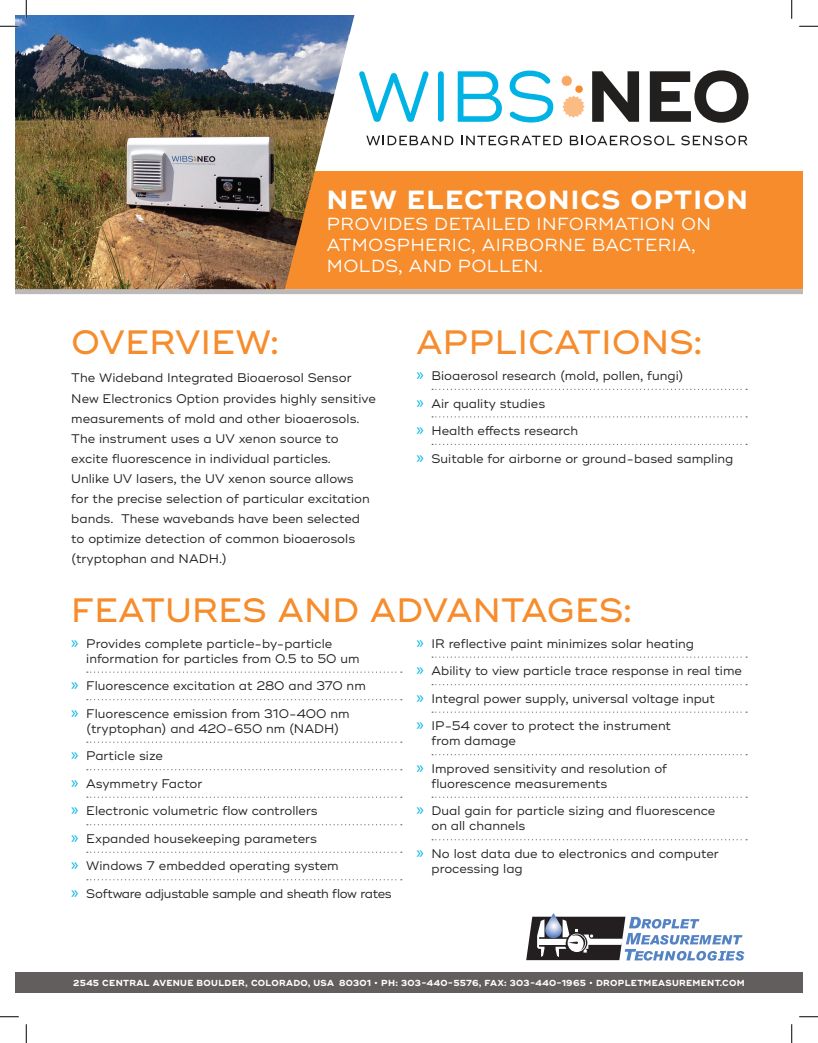
<style>
.page{position:relative;width:818px;height:1043px;background:#fff}
.page>*{position:absolute;margin:0;border:0;box-sizing:border-box;transform-origin:0 0}
.t1{font:500 33.75px "Ridley Grotesk";letter-spacing:.01em;color:#f68c2c}
.t2{font:700 26.25px "Ridley Grotesk";letter-spacing:.045em;color:#fff}
.t3{font:17.5px/21px "Ridley Grotesk";letter-spacing:.02em;color:#fff}
.t4{font:12.5px/20px "Ridley Grotesk";color:#21201f}
.t5{font:12.5px/27.5px "Ridley Grotesk";letter-spacing:-.02em;color:#21201f}
.t6{font:700 8.75px "Ridley Grotesk";letter-spacing:.035em;color:#fff}
.s1{font-family:"Myriad Pro";font-size:17.5px;color:#00b3e4}
</style>
<div class="page">
<svg style="left:526px;top:913px;width:218px;height:47px"></svg>
<div style="left:15px;top:971px;width:787px;height:21px;background:#625e5d"></div>
<div style="left:185px;top:172px;width:617px;height:117px;background:#f68c2c"></div>
<svg style="left:87px;top:671px;width:315px;height:1px"></svg>
<svg style="left:87px;top:699px;width:315px;height:1px"></svg>
<svg style="left:87px;top:741px;width:315px;height:1px"></svg>
<svg style="left:87px;top:769px;width:315px;height:1px"></svg>
<svg style="left:87px;top:796px;width:315px;height:1px"></svg>
<svg style="left:87px;top:824px;width:315px;height:1px"></svg>
<svg style="left:87px;top:851px;width:315px;height:1px"></svg>
<svg style="left:87px;top:879px;width:315px;height:1px"></svg>
<svg style="left:432px;top:656px;width:315px;height:1px"></svg>
<svg style="left:432px;top:684px;width:315px;height:1px"></svg>
<svg style="left:432px;top:711px;width:315px;height:1px"></svg>
<svg style="left:432px;top:754px;width:315px;height:1px"></svg>
<svg style="left:432px;top:796px;width:315px;height:1px"></svg>
<svg style="left:432px;top:839px;width:315px;height:1px"></svg>
<svg style="left:432px;top:389px;width:315px;height:1px"></svg>
<svg style="left:432px;top:416px;width:315px;height:1px"></svg>
<svg style="left:432px;top:444px;width:315px;height:1px"></svg>
<img style="left:15px;top:15px;width:339px;height:274px">
<svg style="left:366px;top:136px;width:87px;height:9px"></svg>
<svg style="left:461px;top:135px;width:101px;height:10px"></svg>
<svg style="left:570px;top:135px;width:104px;height:10px"></svg>
<svg style="left:681px;top:135px;width:66px;height:10px"></svg>
<svg style="left:359px;top:71px;width:70px;height:51px"></svg>
<div style="left:438px;top:71px;width:6px;height:51px;background:#00b3e4;border-radius:3px"></div>
<svg style="left:457px;top:71px;width:45px;height:51px"></svg>
<svg style="left:509px;top:71px;width:44px;height:51px"></svg>
<svg style="left:592px;top:71px;width:47px;height:51px"></svg>
<svg style="left:649px;top:70px;width:99px;height:53px"></svg>
<svg style="left:561px;top:75px;width:23px;height:43px"></svg>
<div style="left:15px;top:289px;width:787px;height:5px;background:#bdb9b9"></div>
<svg style="left:0;top:25px;width:19px;height:2px"></svg>
<svg style="left:799px;top:25px;width:19px;height:2px"></svg>
<svg style="left:0;top:1016px;width:19px;height:1px"></svg>
<svg style="left:799px;top:1016px;width:19px;height:1px"></svg>
<svg style="left:25px;top:0;width:2px;height:19px"></svg>
<svg style="left:25px;top:1024px;width:2px;height:18px"></svg>
<svg style="left:791px;top:0;width:1px;height:19px"></svg>
<svg style="left:791px;top:1024px;width:1px;height:18px"></svg>
<h2 class="t2" style="left:327px;top:184px;width:422px">NEW ELECTRONICS OPTION</h2>
<h3 class="t3" style="left:327px;top:213px;width:385px">PROVIDES DETAILED INFORMATION ON<br>ATMOSPHERIC, AIRBORNE BACTERIA,<br>MOLDS, AND POLLEN.</h3>
<h1 class="t1" style="left:71px;top:321px;width:209px">OVERVIEW:</h1>
<p class="t4" style="left:71px;top:368px;width:306px">The Wideband Integrated Bioaerosol Sensor New Electronics Option provides highly sensitive measurements of mold and other bioaerosols.<br>The instrument uses a UV xenon source to excite fluorescence in individual particles.<br>Unlike UV lasers, the UV xenon source allows<br>for the precise selection of particular excitation bands. These wavebands have been selected to optimize detection of common bioaerosols (tryptophan and NADH.)</p>
<h1 class="t1" style="left:416px;top:321px;width:287px">APPLICATIONS:</h1>
<p class="t4" style="left:416px;top:366px;width:268px"><span class="s1">»</span> Bioaerosol research (mold, pollen, fungi)</p>
<p class="t4" style="left:416px;top:393px;width:130px"><span class="s1">»</span> Air quality studies</p>
<p class="t4" style="left:416px;top:421px;width:163px"><span class="s1">»</span> Health effects research</p>
<p class="t4" style="left:416px;top:448px;width:318px"><span class="s1">»</span> Suitable for airborne or ground-based sampling</p>
<h1 class="t1" style="left:71px;top:589px;width:562px">FEATURES AND ADVANTAGES:</h1>
<p class="t4" style="left:86px;top:636px;width:275px;line-height:15px;text-indent:-15px"><span class="s1">»</span> Provides complete particle-by-particle information for particles from 0.5 to 50 um</p>
<p class="t4" style="left:71px;top:676px;width:296px"><span class="s1">»</span> Fluorescence excitation at 280 and 370 nm</p>
<p class="t4" style="left:71px;top:706px;width:280px;line-height:15px;text-align:center"><span class="s1">»</span> Fluorescence emission from 310-400 nm (tryptophan) and 420-650 nm (NADH)</p>
<p class="t4" style="left:71px;top:746px;width:93px"><span class="s1">»</span> Particle size</p>
<p class="t4" style="left:71px;top:773px;width:133px"><span class="s1">»</span> Asymmetry Factor</p>
<p class="t4" style="left:71px;top:801px;width:248px"><span class="s1">»</span> Electronic volumetric flow controllers</p>
<p class="t4" style="left:71px;top:828px;width:247px"><span class="s1">»</span> Expanded housekeeping parameters</p>
<p class="t5" style="left:71px;top:852px;width:322px"><span class="s1">»</span> Windows 7 embedded operating system<br><span class="s1">»</span> Software adjustable sample and sheath flow rates</p>
<p class="t4" style="left:416px;top:633px;width:279px"><span class="s1">»</span> IR reflective paint minimizes solar heating</p>
<p class="t4" style="left:416px;top:661px;width:327px"><span class="s1">»</span> Ability to view particle trace response in real time</p>
<p class="t4" style="left:416px;top:688px;width:300px"><span class="s1">»</span> Integral power supply, universal voltage input</p>
<p class="t4" style="left:431px;top:718px;width:241px;line-height:15px;text-indent:-15px"><span class="s1">»</span> IP-54 cover to protect the instrument from damage</p>
<p class="t4" style="left:431px;top:761px;width:237px;line-height:15px;text-indent:-15px"><span class="s1">»</span> Improved sensitivity and resolution of fluorescence measurements</p>
<p class="t4" style="left:431px;top:803px;width:285px;line-height:15px;text-indent:-15px"><span class="s1">»</span> Dual gain for particle sizing and fluorescence on all channels</p>
<p class="t4" style="left:431px;top:846px;width:289px;line-height:15px;text-indent:-15px"><span class="s1">»</span> No lost data due to electronics and computer processing lag</p>
<p class="t6" style="left:73px;top:977px;width:673px">2545 CENTRAL AVENUE BOULDER, COLORADO, USA 80301 • PH: 303-440-5576, FAX: 303-440-1965 • DROPLETMEASUREMENT.COM</p>
</div>
